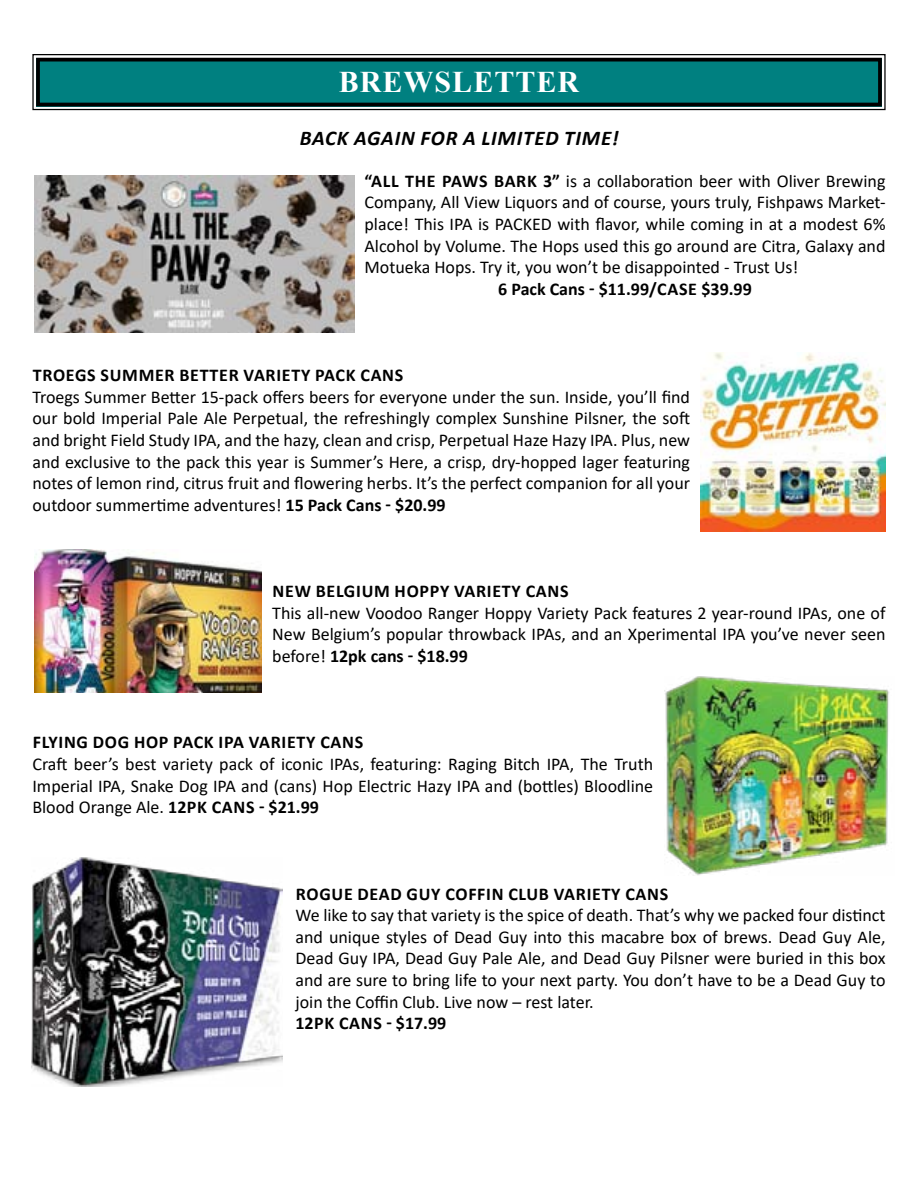
<style>
.page{position:relative;width:918px;height:1188px;background:#fff}
.page>*{position:absolute;margin:0;border:0;box-sizing:border-box;transform-origin:0 0}
.t1{font:700 30px "Times New Roman";letter-spacing:.035em;color:#fff}
.t2{font:italic 700 21px "Calibri";letter-spacing:.04em;color:#000}
.t3{font:18px/21.6px "Calibri";color:#000;text-align:justify}
.t4{font:700 18px "Calibri";letter-spacing:.04em;color:#000}
.t5{font:700 18px "Calibri";color:#000}
.t6{font:700 18px "Calibri";letter-spacing:.01em;color:#000}
.s1{font-weight:700}
</style>
<div class="page">
<svg style="left:32px;top:54px;width:854px;height:57px;background:#1e8686"></svg>
<div style="left:36px;top:58px;width:846px;height:48px;border:4px solid #000"></div>
<img style="left:701px;top:352px;width:185px;height:179px">
<img style="left:34px;top:176px;width:321px;height:157px">
<img style="left:34px;top:549px;width:228px;height:143px">
<img style="left:664px;top:676px;width:226px;height:199px">
<img style="left:32px;top:858px;width:251px;height:228px">
<h1 class="t1" style="left:339px;top:61px;width:242px">BREWSLETTER</h1>
<p class="t2" style="left:300px;top:124px;width:320px">BACK AGAIN FOR A LIMITED TIME!</p>
<p class="t4" style="left:364px;top:168px;width:100px">“ALL THE PAWS</p>
<p class="t3" style="left:365px;top:170px;width:523px;text-indent:130px"><span class="s1">BARK 3”</span> is a collaboration beer with Oliver Brewing Company, All View Liquors and of course, yours truly, Fishpaws Market&shy;place! This IPA is PACKED with flavor, while coming in at a modest 6% Alcohol by Volume. The Hops used this go around are Citra, Galaxy and Motueka Hops. Try it, you won’t be disappointed - Trust Us!</p>
<p class="t5" style="left:498px;top:276px;width:180px">6 PACK CANS - $11.99/CASE</p>
<p class="t4" style="left:701px;top:276px;width:52px">$39.99</p>
<p class="t4" style="left:33px;top:362px;width:21px">TROE</p>
<p class="t4" style="left:75px;top:362px;width:61px">GS SUMMER</p>
<p class="t4" style="left:180px;top:362px;width:22px">BETTER</p>
<p class="t4" style="left:244px;top:362px;width:49px">VARIETY</p>
<p class="t4" style="left:315px;top:362px;width:68px">PAC K CANS</p>
<p class="t3" style="left:32px;top:386px;width:659px">Troegs Summer Better 15-pack offers beers for everyone under the sun. Inside, you’ll find our bold Imperial Pale Ale Perpetual, the refreshingly complex Sunshine Pilsner, the soft and bright Field Study IPA, and the hazy, clean and crisp, Perpetual Haze Hazy IPA. Plus, new and exclusive to the pack this year is Summer’s Here, a crisp, dry-hopped lager featuring notes of lemon rind, citrus fruit and flowering herbs. It’s the perfect companion for all your outdoor summertime adventures! <span class="s1">15 PACK CANS - $20.99</span></p>
<p class="t4" style="left:273px;top:578px;width:146px">NEW BELGIUM HOPPY</p>
<p class="t4" style="left:454px;top:578px;width:49px">VARIETY</p>
<p class="t4" style="left:526px;top:578px;width:22px">CANS</p>
<p class="t3" style="left:272px;top:602px;width:615px">This all-new Voodoo Ranger Hoppy Variety Pack features 2 year-round IPAs, one of New Belgium’s popular throwback IPAs, and an Xperimental IPA you’ve never seen before! <span class="s1">12PK CANS - $18.99</span></p>
<p class="t4" style="left:33px;top:730px;width:265px">FLYING DOG HOP PACK IPA VARIETY</p>
<p class="t4" style="left:320px;top:730px;width:22px">CANS</p>
<p class="t3" style="left:32px;top:753px;width:622px">Craft beer’s best variety pack of iconic IPAs, featuring: Raging Bitch IPA, The Truth Imperial IPA, Snake Dog IPA and (cans) Hop Electric Hazy IPA and (bottles) Bloodline Blood Orange Ale. <span class="s1">12PK CANS - $21.99</span></p>
<p class="t4" style="left:296px;top:881px;width:85px">ROGUE DEAD</p>
<p class="t4" style="left:407px;top:881px;width:196px">GUY COFFIN CLUB VARIETY</p>
<p class="t4" style="left:625px;top:881px;width:22px">CANS</p>
<p class="t3" style="left:296px;top:904px;width:592px">We like to say that variety is the spice of death. That’s why we packed four distinct and unique styles of Dead Guy into this macabre box of brews. Dead Guy Ale, Dead Guy IPA, Dead Guy Pale Ale, and Dead Guy Pilsner were buried in this box and are sure to bring life to your next party. You don’t have to be a Dead Guy to join the Coffin Club. Live now – rest later.</p>
<p class="t6" style="left:296px;top:1010px;width:152px">12PK CANS - $17.99</p>
</div>
